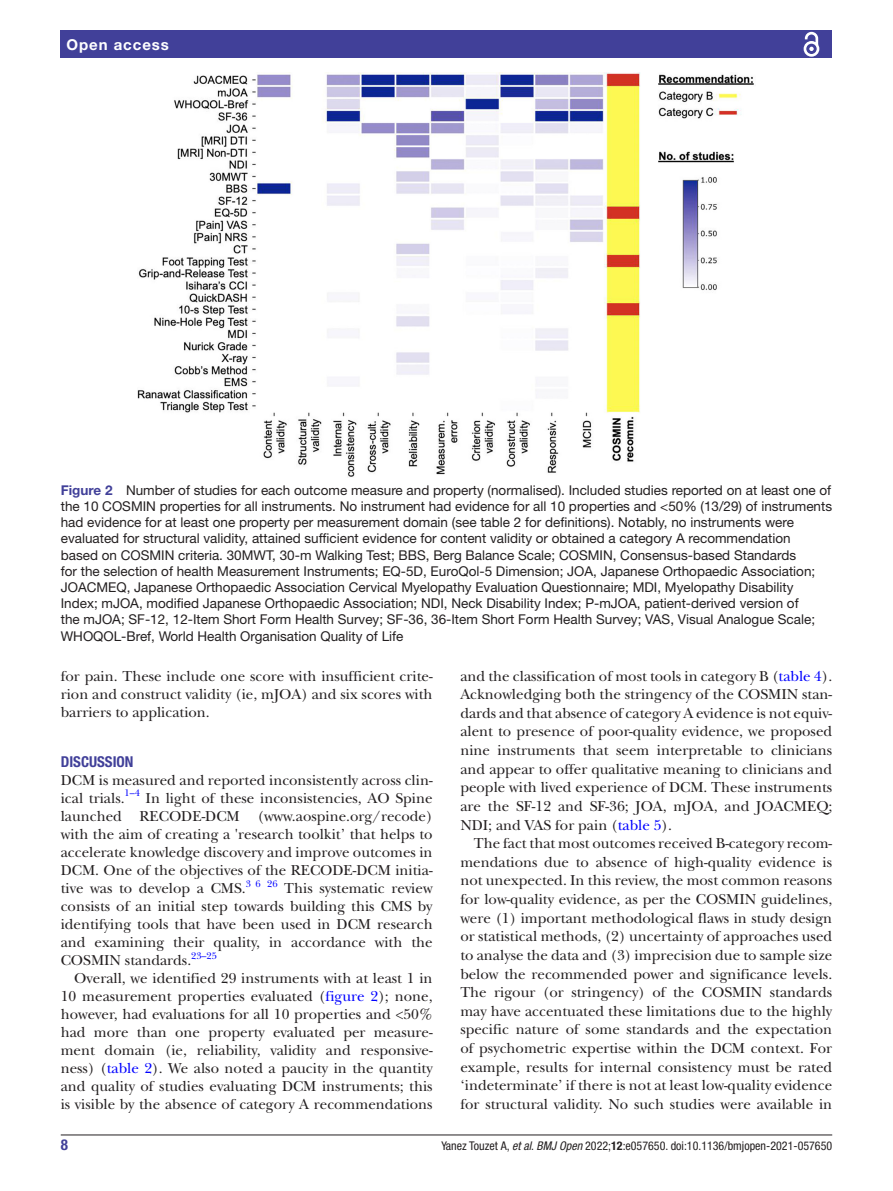
<style>
.page{position:relative;width:893px;height:1191px;background:#fff}
.page>*{position:absolute;margin:0;border:0;box-sizing:border-box;transform-origin:0 0}
.t1{font:15px/18.6px "New Baskerville";color:#231f20;text-align:justify}
.t2{font:700 condensed 15px "Helvetica Neue LT Std";color:#414099}
.t3{font:700 15px "Helvetica Neue LT Std";letter-spacing:.065em;color:#fff}
.t4{font:13.5px/16.2px "Helvetica Neue LT Std";color:#231f20}
.t5{font:condensed 12px "Helvetica Neue LT Std";color:#231f20}
.t6{font:9.9px "New Baskerville";color:#00f}
.s1{font-weight:700;color:#414099}
.s2{color:#00f}
.s3{font-style:italic}
.s4{font-weight:700}
</style>
<div class="page">
<hr style="left:61px;top:1134px;width:771px;height:1px;background:#231f20">
<div style="left:61px;top:31px;width:771px;height:27px;background:#414099"></div>
<svg style="left:803px;top:31px;width:17px;height:26px"></svg>
<img style="left:138px;top:73px;width:616px;height:404px">
<p class="t3" style="left:66px;top:35px;width:104px">Open access</p>
<p class="t4" style="left:61px;top:481px;width:773px"><span class="s1">Figure 2</span> Number of studies for each outcome measure and property (normalised). Included studies reported on at least one of the 10 COSMIN properties for all instruments. No instrument had evidence for all 10 properties and &lt;50% (13/29) of instruments had evidence for at least one property per measurement domain (see table 2 for definitions). Notably, no instruments were evaluated for structural validity, attained sufficient evidence for content validity or obtained a category A recommendation<br>based on COSMIN criteria. 30MWT, 30‐m Walking Test; BBS, Berg Balance Scale; COSMIN, Consensus-based Standards<br>for the selection of health Measurement Instruments; EQ-5D, EuroQol-5 Dimension; JOA, Japanese Orthopaedic Association; JOACMEQ, Japanese Orthopaedic Association Cervical Myelopathy Evaluation Questionnaire; MDI, Myelopathy Disability Index; mJOA, modified Japanese Orthopaedic Association; NDI, Neck Disability Index; P-mJOA, patient-derived version of<br>the mJOA; SF-12, 12-Item Short Form Health Survey; SF-36, 36-Item Short Form Health Survey; VAS, Visual Analogue Scale; WHOQOL-Bref, World Health Organisation Quality of Life</p>
<p class="t1" style="left:61px;top:667px;width:373px;line-height:18px">for pain. These include one score with insufficient crite&shy;rion and construct validity (ie, mJOA) and six scores with barriers to application.</p>
<p class="t2" style="left:61px;top:753px;width:74px">DISCUSSION</p>
<p class="t1" style="left:61px;top:771px;width:373px;line-height:18px">DCM is measured and reported inconsistently across clin&shy;ical trials.</p>
<p class="t6" style="left:125px;top:787px;width:17px">1–4</p>
<p class="t1" style="left:61px;top:789px;width:373px;line-height:18px;text-indent:85px">In light of these inconsistencies, AO Spine launched RECODE-DCM (www.aospine.org/recode) with the aim of creating a 'research toolkit’ that helps to accelerate knowledge discovery and improve outcomes in DCM. One of the objectives of the RECODE-DCM initia&shy;tive was to develop a CMS.</p>
<p class="t6" style="left:246px;top:877px;width:33px">3 6 26</p>
<p class="t1" style="left:61px;top:879px;width:373px;line-height:18px;text-indent:224px">This systematic review consists of an initial step towards building this CMS by identifying tools that have been used in DCM research and examining their quality, in accordance with the COSMIN standards.</p>
<p class="t6" style="left:191px;top:949px;width:27px">23–25</p>
<p class="t1" style="left:61px;top:969px;width:373px;line-height:18px;text-indent:14px">Overall, we identified 29 instruments with at least 1 in 10 measurement properties evaluated (<span class="s2">figure 2</span>); none, however, had evaluations for all 10 properties and &lt;50% had more than one property evaluated per measure&shy;ment domain (ie, reliability, validity and responsive&shy;ness) (<span class="s2">table 2</span>). We also noted a paucity in the quantity and quality of studies evaluating DCM instruments; this is visible by the absence of category A recommendations</p>
<p class="t1" style="left:460px;top:666px;width:373px">and the classification of most tools in category B (<span class="s2">table 4</span>).<br>Acknowledging both the stringency of the COSMIN stan&shy;dards and that absence of category A evidence is not equiv&shy;alent to presence of poor-quality evidence, we proposed nine instruments that seem interpretable to clinicians and appear to offer qualitative meaning to clinicians and people with lived experience of DCM. These instruments are the SF-12 and SF-36; JOA, mJOA, and JOACMEQ; NDI; and VAS for pain (<span class="s2">table 5</span>).</p>
<p class="t1" style="left:460px;top:834px;width:373px;text-indent:14px">The fact that most outcomes received B-category recom&shy;mendations due to absence of high-quality evidence is not unexpected. In this review, the most common reasons for low-quality evidence, as per the COSMIN guidelines, were (1) important methodological flaws in study design or statistical methods, (2) uncertainty of approaches used to analyse the data and (3) imprecision due to sample size below the recommended power and significance levels.<br>The rigour (or stringency) of the COSMIN standards may have accentuated these limitations due to the highly specific nature of some standards and the expectation of psychometric expertise within the DCM context. For example, results for internal consistency must be rated ‘indeterminate’ if there is not at least low-quality evidence for structural validity. No such studies were available in</p>
<p class="t2" style="left:61px;top:1135px;width:9px">8</p>
<p class="t5" style="left:441px;top:1138px;width:392px">Yanez Touzet A, <span class="s3">et al</span>. <span class="s3">BMJ Open</span> 2022;<span class="s4">12</span>:e057650. doi:10.1136/bmjopen-2021-057650</p>
</div>
